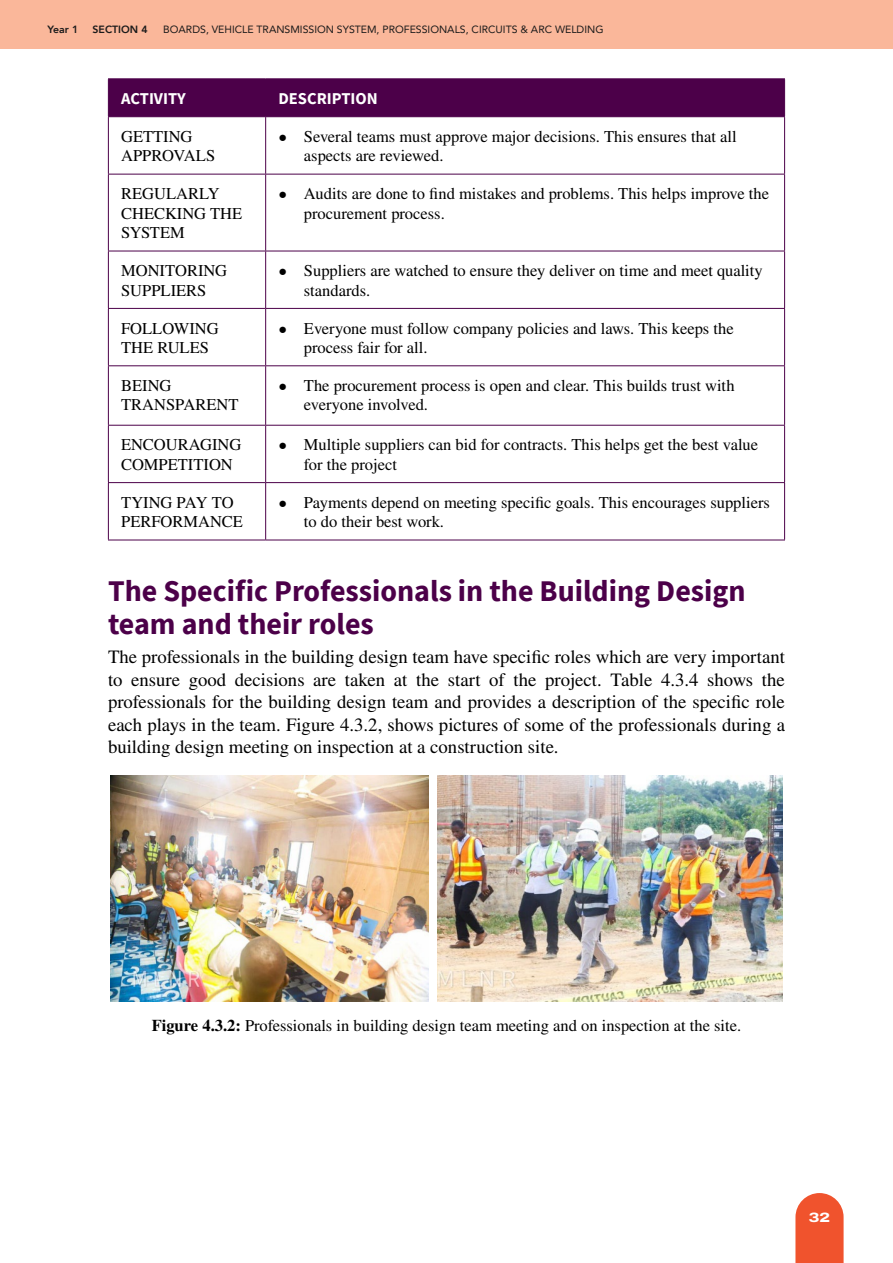
<style>
.page{position:relative;width:893px;height:1263px;background:#fff}
.page>*{position:absolute;margin:0;border:0;box-sizing:border-box;transform-origin:0 0}
.t1{font:700 30px/33px "Source Sans Pro";color:#4c0049}
.t2{font:18.75px/22.5px "STIX General";color:#000;text-align:justify}
.t3{font:16.5px/19.5px "STIX General";color:#000}
.t4{font:700 16.5px "Source Sans Pro";color:#fff}
.t5{font:800 13.5px "Archivo Expanded";color:#fff}
.t6{font:10.5px "Avenir";color:#1a1a1a}
.t7{font:800 10.5px "Avenir";color:#1a1a1a}
.s1{font-weight:700}
</style>
<div class="page">
<div style="left:0;top:0;width:893px;height:49px;background:#fab79a"></div>
<svg style="left:795px;top:1193px;width:49px;height:70px;background:#f16240"></svg>
<div style="left:109px;top:79px;width:675px;height:37px;background:#4c0049"></div>
<hr style="left:265px;top:79px;width:1px;height:37px;background:#4c0049">
<hr style="left:265px;top:117px;width:1px;height:57px;background:#4c0049">
<hr style="left:108px;top:174px;width:158px;height:1px;background:#4c0049">
<hr style="left:266px;top:174px;width:519px;height:1px;background:#4c0049">
<hr style="left:265px;top:174px;width:1px;height:77px;background:#4c0049">
<hr style="left:108px;top:251px;width:158px;height:1px;background:#4c0049">
<hr style="left:266px;top:251px;width:519px;height:1px;background:#4c0049">
<hr style="left:265px;top:251px;width:1px;height:57px;background:#4c0049">
<hr style="left:108px;top:308px;width:158px;height:1px;background:#4c0049">
<hr style="left:266px;top:308px;width:519px;height:1px;background:#4c0049">
<hr style="left:265px;top:309px;width:1px;height:56px;background:#4c0049">
<hr style="left:108px;top:365px;width:158px;height:1px;background:#4c0049">
<hr style="left:266px;top:365px;width:519px;height:1px;background:#4c0049">
<hr style="left:265px;top:366px;width:1px;height:59px;background:#4c0049">
<hr style="left:108px;top:425px;width:158px;height:1px;background:#4c0049">
<hr style="left:266px;top:425px;width:519px;height:1px;background:#4c0049">
<hr style="left:265px;top:426px;width:1px;height:56px;background:#4c0049">
<hr style="left:108px;top:482px;width:158px;height:1px;background:#4c0049">
<hr style="left:266px;top:482px;width:519px;height:1px;background:#4c0049">
<hr style="left:265px;top:483px;width:1px;height:57px;background:#4c0049">
<hr style="left:108px;top:117px;width:1px;height:57px;background:#4c0049">
<hr style="left:784px;top:117px;width:1px;height:57px;background:#4c0049">
<hr style="left:108px;top:174px;width:1px;height:77px;background:#4c0049">
<hr style="left:784px;top:174px;width:1px;height:77px;background:#4c0049">
<hr style="left:108px;top:251px;width:1px;height:57px;background:#4c0049">
<hr style="left:784px;top:251px;width:1px;height:57px;background:#4c0049">
<hr style="left:108px;top:309px;width:1px;height:56px;background:#4c0049">
<hr style="left:784px;top:309px;width:1px;height:56px;background:#4c0049">
<hr style="left:108px;top:366px;width:1px;height:59px;background:#4c0049">
<hr style="left:784px;top:366px;width:1px;height:59px;background:#4c0049">
<hr style="left:108px;top:426px;width:1px;height:56px;background:#4c0049">
<hr style="left:784px;top:426px;width:1px;height:56px;background:#4c0049">
<hr style="left:108px;top:483px;width:1px;height:57px;background:#4c0049">
<hr style="left:784px;top:483px;width:1px;height:57px;background:#4c0049">
<hr style="left:108px;top:540px;width:158px;height:1px;background:#4c0049">
<hr style="left:266px;top:540px;width:519px;height:1px;background:#4c0049">
<hr style="left:108px;top:78px;width:158px;height:1px;background:#4c0049">
<hr style="left:108px;top:79px;width:1px;height:37px;background:#4c0049">
<hr style="left:266px;top:78px;width:519px;height:1px;background:#4c0049">
<hr style="left:784px;top:79px;width:1px;height:37px;background:#4c0049">
<hr style="left:108px;top:116px;width:158px;height:1px;background:#4c0049">
<hr style="left:266px;top:116px;width:519px;height:1px;background:#4c0049">
<img style="left:110px;top:775px;width:318px;height:227px">
<img style="left:437px;top:775px;width:346px;height:227px">
<p class="t7" style="left:48px;top:21px;width:32px">Year 1</p>
<p class="t7" style="left:93px;top:21px;width:57px">SECTION 4</p>
<p class="t6" style="left:163px;top:21px;width:442px">BOARDS, VEHICLE TRANSMISSION SYSTEM, PROFESSIONALS, CIRCUITS &amp; ARC WELDING</p>
<p class="t4" style="left:121px;top:87px;width:66px">ACTIVITY</p>
<p class="t4" style="left:278px;top:87px;width:101px">DESCRIPTION</p>
<p class="t3" style="left:121px;top:127px;width:96px">GETTING<br>APPROVALS</p>
<p class="t3" style="left:304px;top:127px;width:434px;text-indent:-26px">• Several teams must approve major decisions. This ensures that all aspects are reviewed.</p>
<p class="t3" style="left:121px;top:185px;width:123px">REGULARLY<br>CHECKING THE<br>SYSTEM</p>
<p class="t3" style="left:304px;top:185px;width:467px;text-indent:-26px">• Audits are done to find mistakes and problems. This helps improve the procurement process.</p>
<p class="t3" style="left:121px;top:262px;width:108px">MONITORING<br>SUPPLIERS</p>
<p class="t3" style="left:304px;top:262px;width:460px;text-indent:-26px">• Suppliers are watched to ensure they deliver on time and meet quality standards.</p>
<p class="t3" style="left:121px;top:319px;width:99px">FOLLOWING<br>THE RULES</p>
<p class="t3" style="left:304px;top:319px;width:431px;text-indent:-26px">• Everyone must follow company policies and laws. This keeps the process fair for all.</p>
<p class="t3" style="left:121px;top:376px;width:119px">BEING<br>TRANSPARENT</p>
<p class="t3" style="left:304px;top:376px;width:432px;text-indent:-26px">• The procurement process is open and clear. This builds trust with everyone involved.</p>
<p class="t3" style="left:121px;top:436px;width:122px">ENCOURAGING<br>COMPETITION</p>
<p class="t3" style="left:304px;top:436px;width:456px;text-indent:-26px">• Multiple suppliers can bid for contracts. This helps get the best value for the project</p>
<p class="t3" style="left:121px;top:493px;width:123px">TYING PAY TO<br>PERFORMANCE</p>
<p class="t3" style="left:304px;top:493px;width:467px;text-indent:-26px">• Payments depend on meeting specific goals. This encourages suppliers to do their best work.</p>
<h1 class="t1" style="left:108px;top:574px;width:639px">The Specific Professionals in the Building Design team and their roles</h1>
<p class="t2" style="left:108px;top:647px;width:678px">The professionals in the building design team have specific roles which are very important to ensure good decisions are taken at the start of the project. Table 4.3.4 shows the professionals for the building design team and provides a description of the specific role each plays in the team. Figure 4.3.2, shows pictures of some of the professionals during a building design meeting on inspection at a construction site.</p>
<p class="t3" style="left:152px;top:1017px;width:591px"><span class="s1">Figure 4.3.2:</span> Professionals in building design team meeting and on inspection at the site.</p>
<p class="t5" style="left:809px;top:1207px;width:23px">32</p>
</div>
